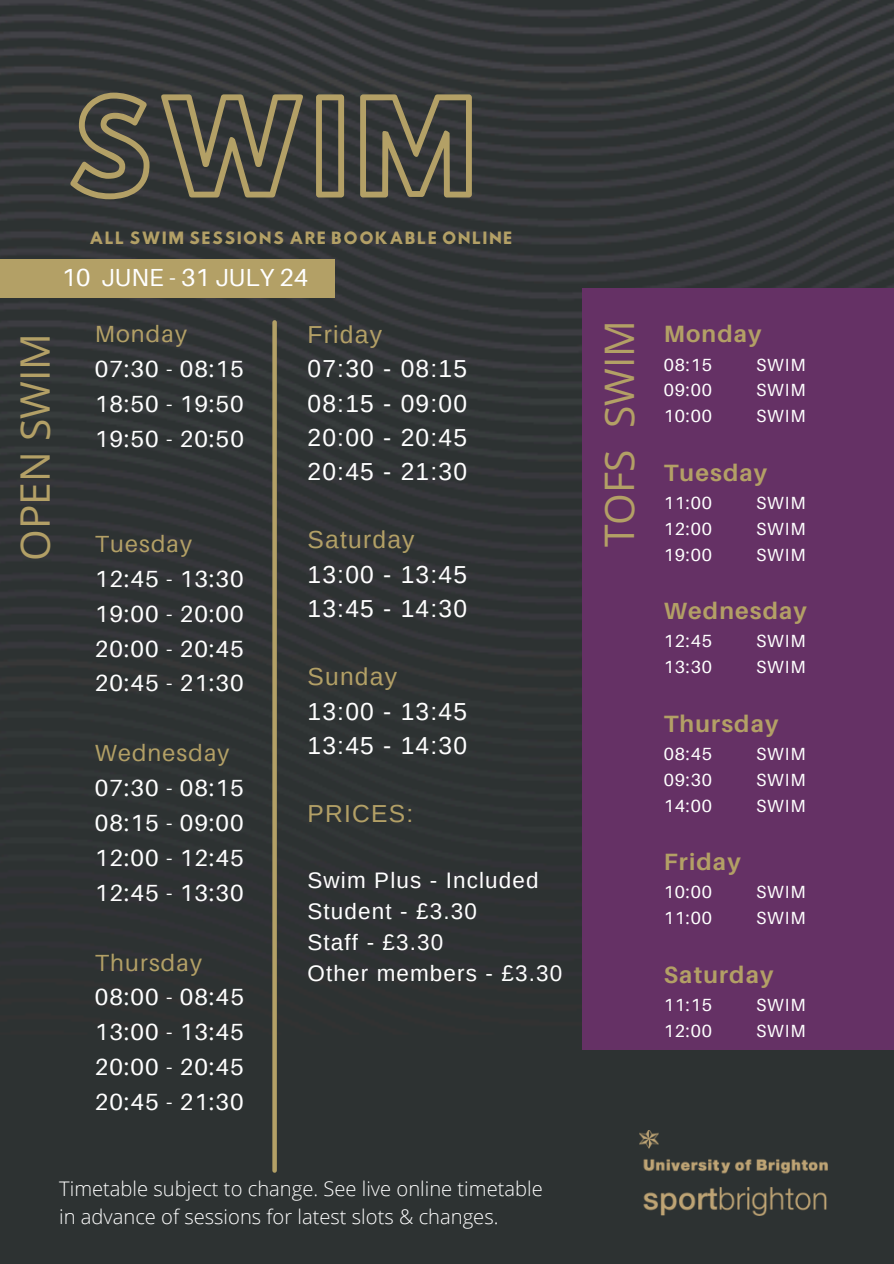
<style>
.page{position:relative;width:894px;height:1264px;background:#fff}
.page>*{position:absolute;margin:0;border:0;box-sizing:border-box;transform-origin:0 0}
.t1{font:117.75px "Hussar Ekologiczne 1";color:#b3a066}
.t2{font:40.65px "Open Sans";color:#b3a066}
.t3{font:24.75px "Aileron";color:#fff}
.t4{font:24.6px/34.2px "Arimo";letter-spacing:.05em;color:#fff}
.t5{font:24.6px "Arimo";letter-spacing:.05em;color:#b3a066}
.t6{font:700 23.55px "Aileron";letter-spacing:.05em;color:#b3a066}
.t7{font:23.4px/34.8px "Aileron";letter-spacing:.05em;color:#fff}
.t8{font:22.5px/31px "Arimo";letter-spacing:.05em;color:#fff}
.t9{font:300 20.1px/27.9px "Open Sans";color:#fff}
.t10{font:17.55px/25.8px "Aileron";letter-spacing:.05em;color:#fff}
.t11{font:15px "Hussar Bd";letter-spacing:.09em;color:#b3a066}
.s1{color:#b3a066}
</style>
<div class="page">
<img style="left:0;top:0;width:893px;height:1263px">
<img style="left:639px;top:1129px;width:188px;height:86px">
<div style="left:581px;top:288px;width:312px;height:761px;background:#653165"></div>
<div style="left:272px;top:322px;width:5px;height:848px;background:#b3a066"></div>
<div style="left:0;top:259px;width:335px;height:39px;background:#b3a066"></div>
<h1 class="t1" style="left:69px;top:100px;width:409px">SWIM</h1>
<h3 class="t11" style="left:89px;top:230px;width:424px">ALL SWIM SESSIONS ARE BOOKABLE ONLINE</h3>
<p class="t3" style="left:62px;top:262px;width:248px">10 JUNE - 31 JULY 24</p>
<h4 class="t2" style="left:6px;top:561px;width:229px;rotate:-90deg">OPEN SWIM</h4>
<h4 class="t4" style="left:307px;top:317px;width:161px"><span class="s1">Friday<br></span>07:30 - 08:15<br>08:15 - 09:00<br>20:00 - 20:45<br>20:45 - 21:30</h4>
<h2 class="t7" style="left:95px;top:316px;width:151px"><span class="s1">Monday<br></span>07:30 - 08:15<br>18:50 - 19:50<br>19:50 - 20:50</h2>
<h4 class="t4" style="left:307px;top:523px;width:161px"><span class="s1">Saturday<br></span>13:00 - 13:45<br>13:45 - 14:30</h4>
<h4 class="t7" style="left:95px;top:526px;width:151px"><span class="s1">Tuesday<br></span>12:45 - 13:30<br>19:00 - 20:00<br>20:00 - 20:45<br>20:45 - 21:30</h4>
<h4 class="t4" style="left:307px;top:659px;width:161px"><span class="s1">Sunday<br></span>13:00 - 13:45<br>13:45 - 14:30</h4>
<h4 class="t7" style="left:95px;top:735px;width:151px"><span class="s1">Wednesday<br></span>07:30 - 08:15<br>08:15 - 09:00<br>12:00 - 12:45<br>12:45 - 13:30</h4>
<h3 class="t5" style="left:307px;top:800px;width:107px">PRICES:</h3>
<h4 class="t8" style="left:307px;top:865px;width:256px">Swim Plus - Included<br>Student - £3.30<br>Staff - £3.30<br>Other members - £3.30</h4>
<h4 class="t7" style="left:95px;top:944px;width:151px"><span class="s1">Thursday<br></span>08:00 - 08:45<br>13:00 - 13:45<br>20:00 - 20:45<br>20:45 - 21:30</h4>
<h2 class="t9" style="left:59px;top:1173px;width:485px">Timetable subject to change. See live online timetable in advance of sessions for latest slots &amp; changes.</h2>
<h5 class="t2" style="left:590px;top:547px;width:228px;rotate:-90deg">TOFS SWIM</h5>
<h4 class="t6" style="left:663px;top:319px;width:99px">Monday</h4>
<h4 class="t10" style="left:663px;top:351px;width:50px;text-align:justify">08:15<br>09:00<br>10:00</h4>
<h6 class="t10" style="left:755px;top:351px;width:51px">SWIM<br>SWIM</h6>
<h6 class="t10" style="left:755px;top:403px;width:51px">SWIM</h6>
<h4 class="t6" style="left:663px;top:458px;width:105px">Tuesday</h4>
<h4 class="t10" style="left:663px;top:489px;width:50px;text-align:justify">11:00<br>12:00<br>19:00</h4>
<h6 class="t10" style="left:755px;top:489px;width:51px">SWIM<br>SWIM</h6>
<h6 class="t10" style="left:755px;top:541px;width:51px">SWIM</h6>
<h4 class="t6" style="left:663px;top:596px;width:145px">Wednesday</h4>
<h4 class="t10" style="left:663px;top:628px;width:50px">12:45<br>13:30</h4>
<h6 class="t10" style="left:755px;top:628px;width:51px">SWIM<br>SWIM</h6>
<h4 class="t6" style="left:663px;top:709px;width:116px">Thursday</h4>
<h4 class="t10" style="left:663px;top:740px;width:50px;text-align:justify">08:45<br>09:30<br>14:00</h4>
<h6 class="t10" style="left:755px;top:740px;width:51px">SWIM<br>SWIM</h6>
<h6 class="t10" style="left:755px;top:792px;width:51px">SWIM</h6>
<h4 class="t6" style="left:663px;top:847px;width:78px">Friday</h4>
<h4 class="t10" style="left:663px;top:879px;width:50px">10:00</h4>
<h4 class="t10" style="left:663px;top:905px;width:50px">11:00</h4>
<h6 class="t10" style="left:755px;top:879px;width:51px">SWIM</h6>
<p class="t10" style="left:755px;top:905px;width:51px">SWIM</p>
<h4 class="t6" style="left:663px;top:960px;width:111px">Saturday</h4>
<h4 class="t10" style="left:663px;top:991px;width:50px">11:15</h4>
<h6 class="t10" style="left:663px;top:1017px;width:50px">12:00</h6>
<p class="t10" style="left:755px;top:991px;width:51px">SWIM<br>SWIM</p>
</div>
